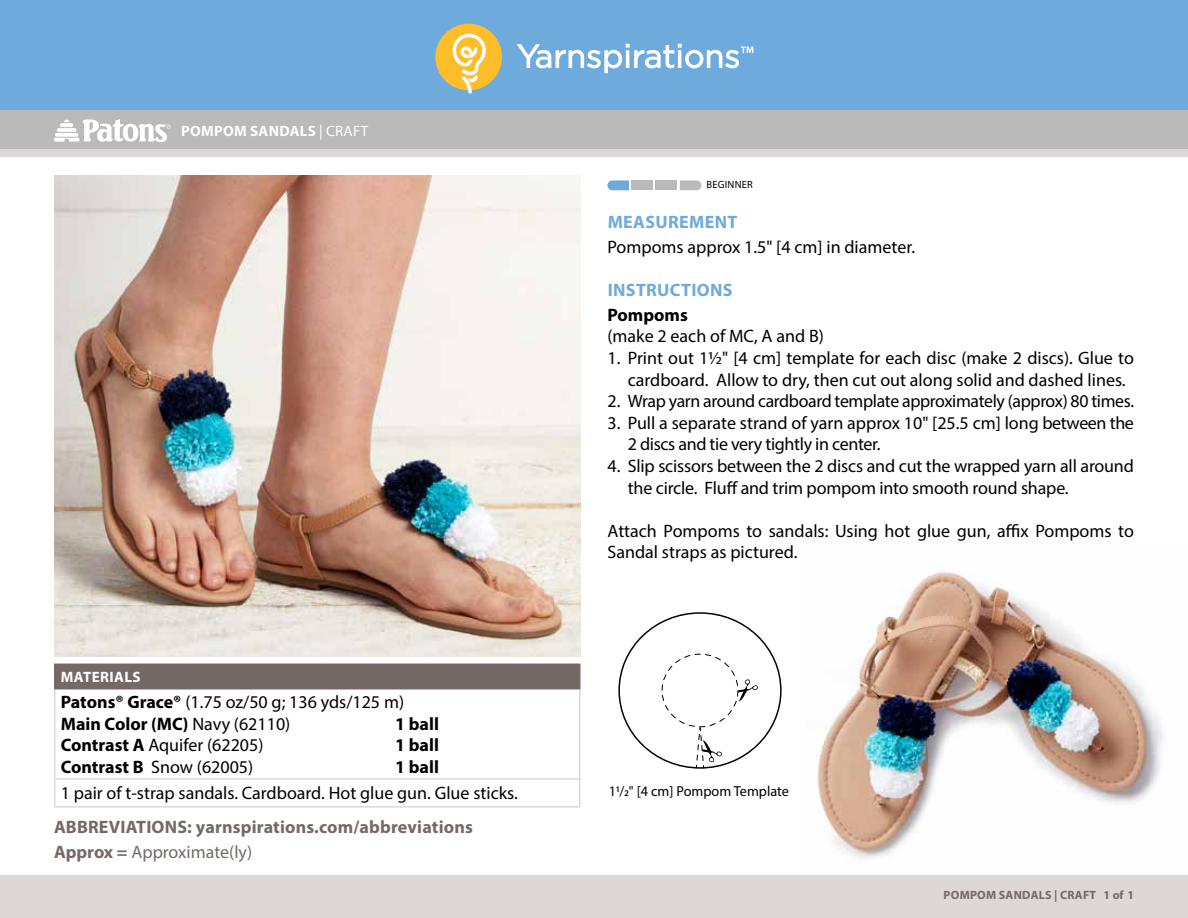
<style>
.page{position:relative;width:1188px;height:918px;background:#fff}
.page>*{position:absolute;margin:0;border:0;box-sizing:border-box;transform-origin:0 0}
.t1{font:18px/21.6px "Myriad Pro";color:#000}
.t2{font:18px "Myriad Pro";letter-spacing:-.02em;color:#000}
.t3{font:700 18px "Myriad Pro";letter-spacing:.01em;color:#756966}
.t4{font:700 18px "Myriad Pro";letter-spacing:.02em;color:#6faadc}
.t5{font:700 18px "Myriad Pro";color:#000}
.t6{font:18px "Myriad Pro";color:#756966}
.t7{font:700 15px "Myriad Pro";letter-spacing:.02em;color:#fff}
.t8{font:14.4px "Myriad Pro";color:#000}
.t9{font:700 12px "Myriad Pro";letter-spacing:.02em;color:#756966}
.t10{font:10.5px "Myriad Pro";letter-spacing:.02em;color:#000}
.s1{font-weight:400}
.s2{font-weight:700}
</style>
<div class="page">
<div style="left:0;top:875px;width:1188px;height:43px;background:#ddd8d7"></div>
<div style="left:0;top:149px;width:1188px;height:9px;background:#ddd8d7"></div>
<div style="left:0;top:0;width:1188px;height:111px;background:#6faadc"></div>
<div style="left:0;top:111px;width:1188px;height:38px;background:#bbbaba"></div>
<div style="left:435px;top:24px;width:67px;height:66px;background:#febe2a;border-radius:50%"></div>
<svg style="left:453px;top:34px;width:33px;height:60px"></svg>
<svg style="left:517px;top:44px;width:237px;height:29px"></svg>
<img style="left:817px;top:571px;width:345px;height:288px">
<div style="left:55px;top:664px;width:525px;height:25px;background:#756966"></div>
<hr style="left:54px;top:689px;width:2px;height:89px;background:#ddd8d7">
<hr style="left:579px;top:689px;width:1px;height:89px;background:#ddd8d7">
<hr style="left:54px;top:778px;width:526px;height:2px;background:#ddd8d7">
<hr style="left:54px;top:780px;width:2px;height:26px;background:#ddd8d7">
<svg style="left:579px;top:780px;width:1px;height:26px"></svg>
<hr style="left:54px;top:806px;width:526px;height:2px;background:#ddd8d7">
<hr style="left:54px;top:664px;width:526px;height:1px;background:#756966">
<hr style="left:54px;top:665px;width:2px;height:23px;background:#756966">
<hr style="left:54px;top:688px;width:526px;height:1px;background:#756966">
<img style="left:54px;top:176px;width:526px;height:481px">
<svg style="left:607px;top:180px;width:22px;height:10px"></svg>
<div style="left:631px;top:180px;width:22px;height:10px;background:#bbbaba"></div>
<div style="left:656px;top:180px;width:21px;height:10px;background:#bbbaba"></div>
<svg style="left:680px;top:180px;width:21px;height:10px"></svg>
<svg style="left:54px;top:119px;width:117px;height:24px"></svg>
<div style="left:662px;top:654px;width:76px;height:73px;border:1px dashed #000;border-radius:50%"></div>
<svg style="left:738px;top:679px;width:20px;height:23px"></svg>
<svg style="left:696px;top:727px;width:27px;height:41px"></svg>
<p class="t7" style="left:181px;top:121px;width:189px">POMPOM SANDALS <span class="s1">| CRAFT</span></p>
<p class="t7" style="left:61px;top:667px;width:81px">MATERIALS</p>
<p class="t1" style="left:61px;top:691px;width:345px"><span class="s2">Patons® Grace®</span> (1.75 oz/50 g; 136 yds/125 m)<br><span class="s2">Main Color (MC)</span> Navy (62110)</p>
<p class="t5" style="left:395px;top:712px;width:45px">1 ball</p>
<p class="t1" style="left:61px;top:734px;width:204px"><span class="s2">Contrast A</span> Aquifer (62205)</p>
<p class="t5" style="left:395px;top:734px;width:45px">1 ball</p>
<p class="t1" style="left:61px;top:756px;width:194px"><span class="s2">Contrast B</span> Snow (62005)</p>
<p class="t5" style="left:395px;top:755px;width:45px">1 ball</p>
<p class="t1" style="left:61px;top:781px;width:459px">1 pair of t-strap sandals. Cardboard. Hot glue gun. Glue sticks.</p>
<p class="t3" style="left:54px;top:815px;width:420px">ABBREVIATIONS: yarnspirations.com/abbreviations</p>
<p class="t6" style="left:54px;top:841px;width:200px"><span class="s2">Approx =</span> Approximate(ly)</p>
<p class="t10" style="left:707px;top:178px;width:48px">BEGINNER</p>
<p class="t4" style="left:608px;top:211px;width:131px">MEASUREMENT</p>
<p class="t1" style="left:607px;top:236px;width:309px">Pompoms approx 1.5" [4 cm] in diameter.</p>
<p class="t4" style="left:608px;top:278px;width:126px">INSTRUCTIONS</p>
<p class="t5" style="left:607px;top:303px;width:82px">Pompoms</p>
<p class="t1" style="left:607px;top:325px;width:218px">(make 2 each of MC, A and B)</p>
<p class="t1" style="left:628px;top:347px;width:508px;text-indent:-20px">1. Print out 1½" [4 cm] template for each disc (make 2 discs). Glue to cardboard. Allow to dry, then cut out along solid and dashed lines.</p>
<p class="t2" style="left:607px;top:390px;width:528px">2. Wrap yarn around cardboard template approximately (approx) 80 times.</p>
<p class="t1" style="left:628px;top:412px;width:508px;text-indent:-20px">3. Pull a separate strand of yarn approx 10" [25.5 cm] long between the<br>2 discs and tie very tightly in center.</p>
<p class="t1" style="left:628px;top:455px;width:508px;text-indent:-20px">4. Slip scissors between the 2 discs and cut the wrapped yarn all around the circle. Fluff and trim pompom into smooth round shape.</p>
<p class="t1" style="left:608px;top:520px;width:528px">Attach Pompoms to sandals: Using hot glue gun, affix Pompoms to<br>Sandal straps as pictured.</p>
<p class="t8" style="left:609px;top:782px;width:182px">11/2" [4 cm] Pompom Template</p>
<p class="t9" style="left:944px;top:887px;width:192px">POMPOM SANDALS | CRAFT 1 of 1</p>
</div>
